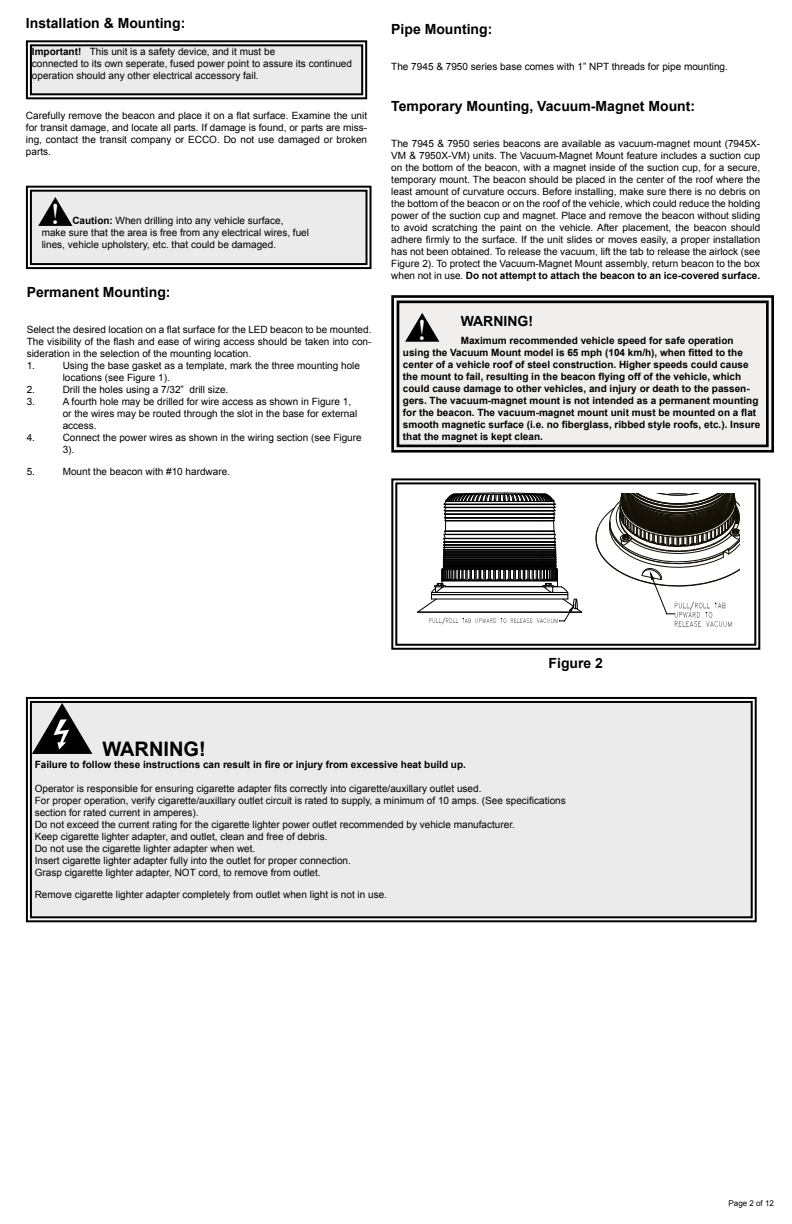
<style>
.page{position:relative;width:792px;height:1224px;background:#fff}
.page>*{position:absolute;margin:0;border:0;box-sizing:border-box;transform-origin:0 0}
.t1{font:30.2px "Bask Old Face";color:#fff}
.t2{font:700 20px "Arial";color:#000}
.t3{font:700 14px "Arial";color:#000}
.t4{font:10px/12px "Arial";color:#000}
.t5{font:700 10px/12px "Arial";color:#000}
.t6{font:8px "Arial";color:#000}
.s1{font-weight:700}
</style>
<div class="page">
<svg style="left:25px;top:40px;width:343px;height:60px"></svg>
<svg style="left:391px;top:295px;width:383px;height:158px"></svg>
<div style="left:397px;top:301px;width:372px;height:146px;border:3px solid #000"></div>
<svg style="left:391px;top:478px;width:370px;height:172px"></svg>
<svg style="left:394px;top:481px;width:363px;height:166px"></svg>
<svg style="left:25px;top:185px;width:347px;height:85px"></svg>
<svg style="left:405px;top:313px;width:34px;height:29px"></svg>
<svg style="left:25px;top:696px;width:732px;height:227px"></svg>
<div style="left:29px;top:700px;width:725px;height:219px;background:#ebebec"></div>
<h3 class="t3" style="left:26px;top:14px;width:161px">Installation &amp; Mounting:</h3>
<p class="t4" style="left:32px;top:46px;width:322px"><span class="s1">Important!</span> This unit is a safety device, and it must be<br>connected to its own seperate, fused power point to assure its continued operation should any other electrical accessory fail.</p>
<p class="t4" style="left:26px;top:109px;width:343px;text-align:justify">Carefully remove the beacon and place it on a flat surface. Examine the unit for transit damage, and locate all parts. If damage is found, or parts are miss&shy;ing, contact the transit company or ECCO. Do not use damaged or broken parts.</p>
<h1 class="t1" style="left:51px;top:198px;width:9px">!</h1>
<p class="t4" style="left:42px;top:214px;width:269px;text-indent:31px"><span class="s1">Caution:</span> When drilling into any vehicle surface, make sure that the area is free from any electrical wires, fuel lines, vehicle upholstery, etc. that could be damaged.</p>
<h3 class="t3" style="left:27px;top:283px;width:145px">Permanent Mounting:</h3>
<p class="t4" style="left:27px;top:324px;width:346px">Select the desired location on a flat surface for the LED beacon to be mounted.<br>The visibility of the flash and ease of wiring access should be taken into con&shy;sideration in the selection of the mounting location.<br>1.</p>
<p class="t4" style="left:63px;top:360px;width:299px">Using the base gasket as a template, mark the three mounting hole locations (see Figure 1).</p>
<p class="t4" style="left:27px;top:384px;width:10px">2.</p>
<p class="t4" style="left:63px;top:384px;width:167px">Drill the holes using a 7/32” drill size.</p>
<p class="t4" style="left:27px;top:396px;width:10px">3.</p>
<p class="t4" style="left:63px;top:396px;width:296px">A fourth hole may be drilled for wire access as shown in Figure 1, or the wires may be routed through the slot in the base for external access.</p>
<p class="t4" style="left:27px;top:432px;width:10px">4.</p>
<p class="t4" style="left:63px;top:432px;width:300px">Connect the power wires as shown in the wiring section (see Figure<br>3).</p>
<p class="t4" style="left:27px;top:466px;width:10px">5.</p>
<p class="t4" style="left:63px;top:466px;width:169px">Mount the beacon with #10 hardware.</p>
<h3 class="t3" style="left:391px;top:20px;width:103px">Pipe Mounting:</h3>
<p class="t4" style="left:391px;top:61px;width:338px">The 7945 &amp; 7950 series base comes with 1” NPT threads for pipe mounting.</p>
<h3 class="t3" style="left:391px;top:96px;width:305px">Temporary Mounting, Vacuum-Magnet Mount:</h3>
<p class="t4" style="left:391px;top:137px;width:370px;text-align:justify">The 7945 &amp; 7950 series beacons are available as vacuum-magnet mount (7945X-VM &amp; 7950X-VM) units. The Vacuum-Magnet Mount feature includes a suction cup on the bottom of the beacon, with a magnet inside of the suction cup, for a secure, temporary mount. The beacon should be placed in the center of the roof where the least amount of curvature occurs. Before installing, make sure there is no debris on the bottom of the beacon or on the roof of the vehicle, which could reduce the holding power of the suction cup and magnet. Place and remove the beacon without sliding to avoid scratching the paint on the vehicle. After placement, the beacon should adhere firmly to the surface. If the unit slides or moves easily, a proper installation has not been obtained. To release the vacuum, lift the tab to release the airlock (see Figure 2). To protect the Vacuum-Magnet Mount assembly, return beacon to the box when not in use. <span class="s1">Do not attempt to attach the beacon to an ice-covered surface.</span></p>
<h3 class="t3" style="left:461px;top:311px;width:74px">WARNING!</h3>
<p class="t5" style="left:403px;top:334px;width:359px;text-indent:58px">Maximum recommended vehicle speed for safe operation using the Vacuum Mount model is 65 mph (104 km/h), when fitted to the center of a vehicle roof of steel construction. Higher speeds could cause the mount to fail, resulting in the beacon flying off of the vehicle, which could cause damage to other vehicles, and injury or death to the passen&shy;gers. The vacuum-magnet mount is not intended as a permanent mounting for the beacon. The vacuum-magnet mount unit must be mounted on a flat smooth magnetic surface (i.e. no fiberglass, ribbed style roofs, etc.). Insure that the magnet is kept clean.</p>
<h1 class="t1" style="left:418px;top:314px;width:9px">!</h1>
<h3 class="t3" style="left:549px;top:654px;width:56px">Figure 2</h3>
<h2 class="t2" style="left:102px;top:736px;width:105px">WARNING!</h2>
<p class="t5" style="left:35px;top:759px;width:433px">Failure to follow these instructions can result in fire or injury from excessive heat build up.</p>
<p class="t4" style="left:35px;top:783px;width:533px">Operator is responsible for ensuring cigarette adapter fits correctly into cigarette/auxillary outlet used.<br>For proper operation, verify cigarette/auxillary outlet circuit is rated to supply, a minimum of 10 amps. (See specifications section for rated current in amperes).<br>Do not exceed the current rating for the cigarette lighter power outlet recommended by vehicle manufacturer.<br>Keep cigarette lighter adapter, and outlet, clean and free of debris.<br>Do not use the cigarette lighter adapter when wet.<br>Insert cigarette lighter adapter fully into the outlet for proper connection.<br>Grasp cigarette lighter adapter, NOT cord, to remove from outlet.</p>
<p class="t4" style="left:35px;top:888px;width:354px">Remove cigarette lighter adapter completely from outlet when light is not in use.</p>
<p class="t6" style="left:729px;top:1198px;width:47px">Page 2 of 12</p>
</div>
